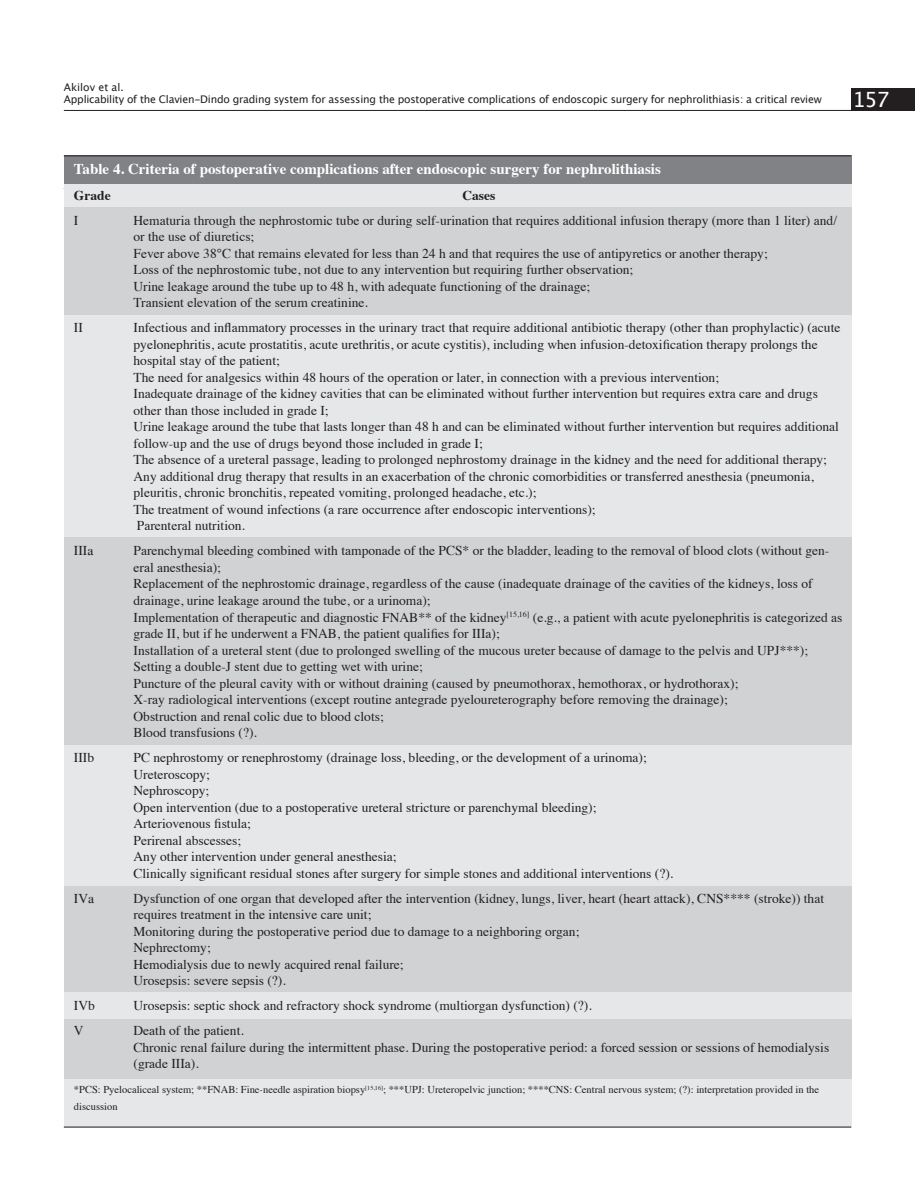
<style>
.page{position:relative;width:915px;height:1191px;background:#fff}
.page>*{position:absolute;margin:0;border:0;box-sizing:border-box;transform-origin:0 0}
.zz_Uroloji_running{font:21px "Lucida Grande";color:#fff}
.t1{font:700 15px "Times";color:#fff}
.t2{font:13.5px/16.5px "Times";color:#231f20}
.t3{font:700 13.5px "Times";color:#231f20}
.t4{font:10.5px/16.5px "Times";color:#231f20}
.t5{font:10.5px "Lucida Grande";letter-spacing:-.02em;color:#231f20}
.t6{font:10.5px "Lucida Grande";color:#231f20}
</style>
<div class="page">
<hr style="left:64px;top:110px;width:786px;height:1px;background:#231f20">
<div style="left:850px;top:88px;width:64px;height:23px;background:#231f20"></div>
<div style="left:64px;top:184px;width:786px;height:943px;background:#e6e7e9"></div>
<div style="left:64px;top:155px;width:786px;height:29px;background:#808285"></div>
<div style="left:64px;top:208px;width:786px;height:107px;background:#d1d2d4"></div>
<div style="left:64px;top:537px;width:786px;height:207px;background:#d1d2d4"></div>
<div style="left:64px;top:886px;width:786px;height:105px;background:#d1d2d4"></div>
<div style="left:64px;top:1019px;width:786px;height:59px;background:#d1d2d4"></div>
<hr style="left:64px;top:1126px;width:786px;height:1px;background:#231f20">
<hr style="left:64px;top:155px;width:786px;height:1px;background:#231f20">
<p class="t6" style="left:64px;top:81px;width:61px">Akilov et al.</p>
<p class="t5" style="left:64px;top:94px;width:759px">Applicability of the Clavien-Dindo grading system for assessing the postoperative complications of endoscopic surgery for nephrolithiasis: a critical review</p>
<p class="zz_Uroloji_running" style="left:852px;top:88px;width:39px">157</p>
<p class="t1" style="left:74px;top:154px;width:588px">Table 4. Criteria of postoperative complications after endoscopic surgery for nephrolithiasis</p>
<p class="t3" style="left:74px;top:182px;width:38px">Grade</p>
<p class="t3" style="left:462px;top:182px;width:34px">Cases</p>
<p class="t2" style="left:74px;top:211px;width:6px">I</p>
<p class="t2" style="left:133px;top:211px;width:704px">Hematuria through the nephrostomic tube or during self-urination that requires additional infusion therapy (more than 1 liter) and/ or the use of diuretics;</p>
<p class="t2" style="left:133px;top:244px;width:635px">Fever above 38°C that remains elevated for less than 24 h and that requires the use of antipyretics or another therapy;</p>
<p class="t2" style="left:133px;top:260px;width:501px">Loss of the nephrostomic tube, not due to any intervention but requiring further observation;</p>
<p class="t2" style="left:133px;top:277px;width:458px">Urine leakage around the tube up to 48 h, with adequate functioning of the drainage;</p>
<p class="t2" style="left:133px;top:293px;width:236px">Transient elevation of the serum creatinine.</p>
<p class="t2" style="left:74px;top:318px;width:10px">II</p>
<p class="t2" style="left:133px;top:318px;width:708px">Infectious and inflammatory processes in the urinary tract that require additional antibiotic therapy (other than prophylactic) (acute pyelonephritis, acute prostatitis, acute urethritis, or acute cystitis), including when infusion-detoxification therapy prolongs the hospital stay of the patient;</p>
<p class="t2" style="left:133px;top:368px;width:587px">The need for analgesics within 48 hours of the operation or later, in connection with a previous intervention;</p>
<p class="t2" style="left:133px;top:384px;width:685px">Inadequate drainage of the kidney cavities that can be eliminated without further intervention but requires extra care and drugs other than those included in grade I;</p>
<p class="t2" style="left:133px;top:417px;width:706px">Urine leakage around the tube that lasts longer than 48 h and can be eliminated without further intervention but requires additional follow-up and the use of drugs beyond those included in grade I;</p>
<p class="t2" style="left:133px;top:450px;width:694px">The absence of a ureteral passage, leading to prolonged nephrostomy drainage in the kidney and the need for additional therapy;</p>
<p class="t2" style="left:133px;top:467px;width:681px">Any additional drug therapy that results in an exacerbation of the chronic comorbidities or transferred anesthesia (pneumonia, pleuritis, chronic bronchitis, repeated vomiting, prolonged headache, etc.);</p>
<p class="t2" style="left:133px;top:500px;width:463px">The treatment of wound infections (a rare occurrence after endoscopic interventions);</p>
<p class="t2" style="left:137px;top:516px;width:109px">Parenteral nutrition.</p>
<p class="t2" style="left:74px;top:541px;width:21px">IIIа</p>
<p class="t2" style="left:133px;top:541px;width:697px">Parenchymal bleeding combined with tamponade of the PCS* or the bladder, leading to the removal of blood clots (without gen&shy;eral anesthesia);</p>
<p class="t2" style="left:133px;top:574px;width:680px">Replacement of the nephrostomic drainage, regardless of the cause (inadequate drainage of the cavities of the kidneys, loss of drainage, urine leakage around the tube, or a urinoma);</p>
<p class="t2" style="left:133px;top:607px;width:710px">Implementation of therapeutic and diagnostic FNAB** of the kidney<sup>[15,16]</sup> (e.g., a patient with acute pyelonephritis is categorized as grade II, but if he underwent a FNAB, the patient qualifies for IIIa);</p>
<p class="t2" style="left:133px;top:640px;width:676px">Installation of a ureteral stent (due to prolonged swelling of the mucous ureter because of damage to the pelvis and UPJ***);</p>
<p class="t2" style="left:133px;top:657px;width:291px">Setting a double-J stent due to getting wet with urine;</p>
<p class="t2" style="left:133px;top:673px;width:606px">Puncture of the pleural cavity with or without draining (caused by pneumothorax, hemothorax, or hydrothorax);</p>
<p class="t2" style="left:133px;top:690px;width:595px">X-ray radiological interventions (except routine antegrade pyeloureterography before removing the drainage);</p>
<p class="t2" style="left:133px;top:706px;width:252px">Obstruction and renal colic due to blood clots;</p>
<p class="t2" style="left:133px;top:723px;width:125px">Blood transfusions (?).</p>
<p class="t2" style="left:74px;top:748px;width:22px">IIIb</p>
<p class="t2" style="left:133px;top:748px;width:514px">PC nephrostomy or renephrostomy (drainage loss, bleeding, or the development of a urinoma);</p>
<p class="t2" style="left:133px;top:764px;width:78px">Ureteroscopy;</p>
<p class="t2" style="left:133px;top:781px;width:77px">Nephroscopy;</p>
<p class="t2" style="left:133px;top:797px;width:464px">Open intervention (due to a postoperative ureteral stricture or parenchymal bleeding);</p>
<p class="t2" style="left:133px;top:814px;width:119px">Arteriovenous fistula;</p>
<p class="t2" style="left:133px;top:830px;width:109px">Perirenal abscesses;</p>
<p class="t2" style="left:133px;top:847px;width:264px">Any other intervention under general anesthesia;</p>
<p class="t2" style="left:133px;top:863px;width:541px">Clinically significant residual stones after surgery for simple stones and additional interventions (?).</p>
<p class="t2" style="left:74px;top:888px;width:22px">IVа</p>
<p class="t2" style="left:133px;top:888px;width:692px">Dysfunction of one organ that developed after the intervention (kidney, lungs, liver, heart (heart attack), CNS**** (stroke)) that requires treatment in the intensive care unit;</p>
<p class="t2" style="left:133px;top:921px;width:447px">Monitoring during the postoperative period due to damage to a neighboring organ;</p>
<p class="t2" style="left:133px;top:938px;width:79px">Nephrectomy;</p>
<p class="t2" style="left:133px;top:954px;width:271px">Hemodialysis due to newly acquired renal failure;</p>
<p class="t2" style="left:133px;top:971px;width:154px">Urosepsis: severe sepsis (?).</p>
<p class="t2" style="left:74px;top:996px;width:22px">IVb</p>
<p class="t2" style="left:133px;top:996px;width:459px">Urosepsis: septic shock and refractory shock syndrome (multiorgan dysfunction) (?).</p>
<p class="t2" style="left:74px;top:1021px;width:11px">V</p>
<p class="t2" style="left:133px;top:1021px;width:112px">Death of the patient.</p>
<p class="t2" style="left:133px;top:1037px;width:697px">Chronic renal failure during the intermittent phase. During the postoperative period: a forced session or sessions of hemodialysis (grade IIIa).</p>
<p class="t4" style="left:74px;top:1080px;width:746px">*PCS: Pyelocaliceal system; **FNAB: Fine-needle aspiration biopsy<sup>[15,16]</sup>; ***UPJ: Ureteropelvic junction; ****CNS: Central nervous system; (?): interpretation provided in the discussion</p>
</div>
